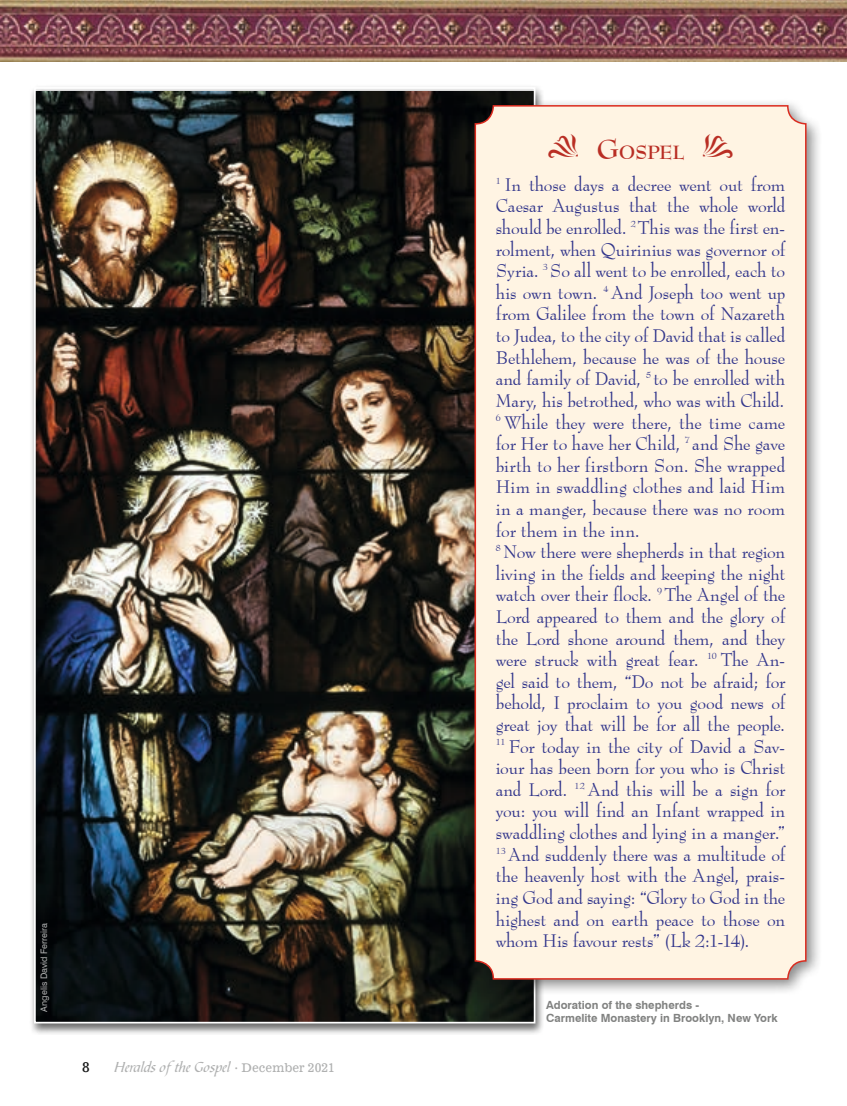
<style>
.page{position:relative;width:847px;height:1106px;background:#fff}
.page>*{position:absolute;margin:0;border:0;box-sizing:border-box;transform-origin:0 0}
.t1{font:700 18.9px "Bernhard Modern BT";letter-spacing:-.02em;color:#b92e24}
.t2{font:18px/21.6px "Bernhard Modern BT";letter-spacing:-.005em;color:#31358b}
.t3{font:15px "Bible Scr T";color:#afb0b0}
.t4{font:13.5px "News 701 BT Roman A";color:#151616}
.t5{font:700 11.25px/13.5px "Swiss 721 BT";color:#818281}
.t6{font:9px "Swiss 721 BT";letter-spacing:.005em;color:#afb0b0}
.s1{font-family:"News 701 BT Roman A";font-size:12px}
.s2{font-size:27px}
</style>
<div class="page">
<div style="left:29px;top:84px;width:515px;height:950px;background:#151616;opacity:.65"></div>
<img style="left:33px;top:86px;width:503px;height:938px">
<img style="left:0;top:0;width:846px;height:61px">
<div style="left:467px;top:97px;width:355px;height:898px;background:#151616;opacity:.5"></div>
<div style="left:475px;top:106px;width:330px;height:872px;background:#fff4e3;border-radius:18px"></div>
<div style="left:474px;top:105px;width:332px;height:874px;border:2px solid #db2b1e;border-radius:18px"></div>
<p class="t6" style="left:39px;top:1011px;width:90px;rotate:-90deg">Angelis David Ferreira</p>
<p class="t4" style="left:82px;top:1058px;width:9px">8</p>
<p class="t3" style="left:114px;top:1057px;width:222px">Heralds of the Gospel <sub>·</sub> <span class="s1">December 2021</span></p>
<p class="t1" style="left:596px;top:140px;width:89px"><span class="s2">G</span>OSPEL</p>
<p class="t2" style="left:495px;top:173px;width:291px"><sup>1</sup> In those days a decree went out from Caesar Augustus that the whole world should be enrolled. <sup>2</sup> This was the first en&shy;rolment, when Quirinius was governor of Syria. <sup>3</sup> So all went to be enrolled, each to his own town. <sup>4</sup> And Joseph too went up from Galilee from the town of Nazareth to Judea, to the city of David that is called Bethlehem, because he was of the house and family of David, <sup>5</sup> to be enrolled with Mary, his betrothed, who was with Child.<br><sup>6</sup> While they were there, the time came for Her to have her Child, <sup>7</sup> and She gave birth to her firstborn Son. She wrapped Him in swaddling clothes and laid Him in a manger, because there was no room for them in the inn.<br><sup>8</sup> Now there were shepherds in that region living in the fields and keeping the night watch over their flock. <sup>9</sup> The Angel of the Lord appeared to them and the glory of the Lord shone around them, and they were struck with great fear. <sup>10</sup> The An&shy;gel said to them, “Do not be afraid; for behold, I proclaim to you good news of great joy that will be for all the people.<br><sup>11</sup> For today in the city of David a Sav&shy;iour has been born for you who is Christ and Lord. <sup>12</sup> And this will be a sign for you: you will find an Infant wrapped in swaddling clothes and lying in a manger.” <sup>13</sup> And suddenly there was a multitude of the heavenly host with the Angel, prais&shy;ing God and saying: “Glory to God in the highest and on earth peace to those on whom His favour rests” (Lk 2:1-14).</p>
<p class="t5" style="left:546px;top:998px;width:233px">Adoration of the shepherds -<br>Carmelite Monastery in Brooklyn, New York</p>
</div>
